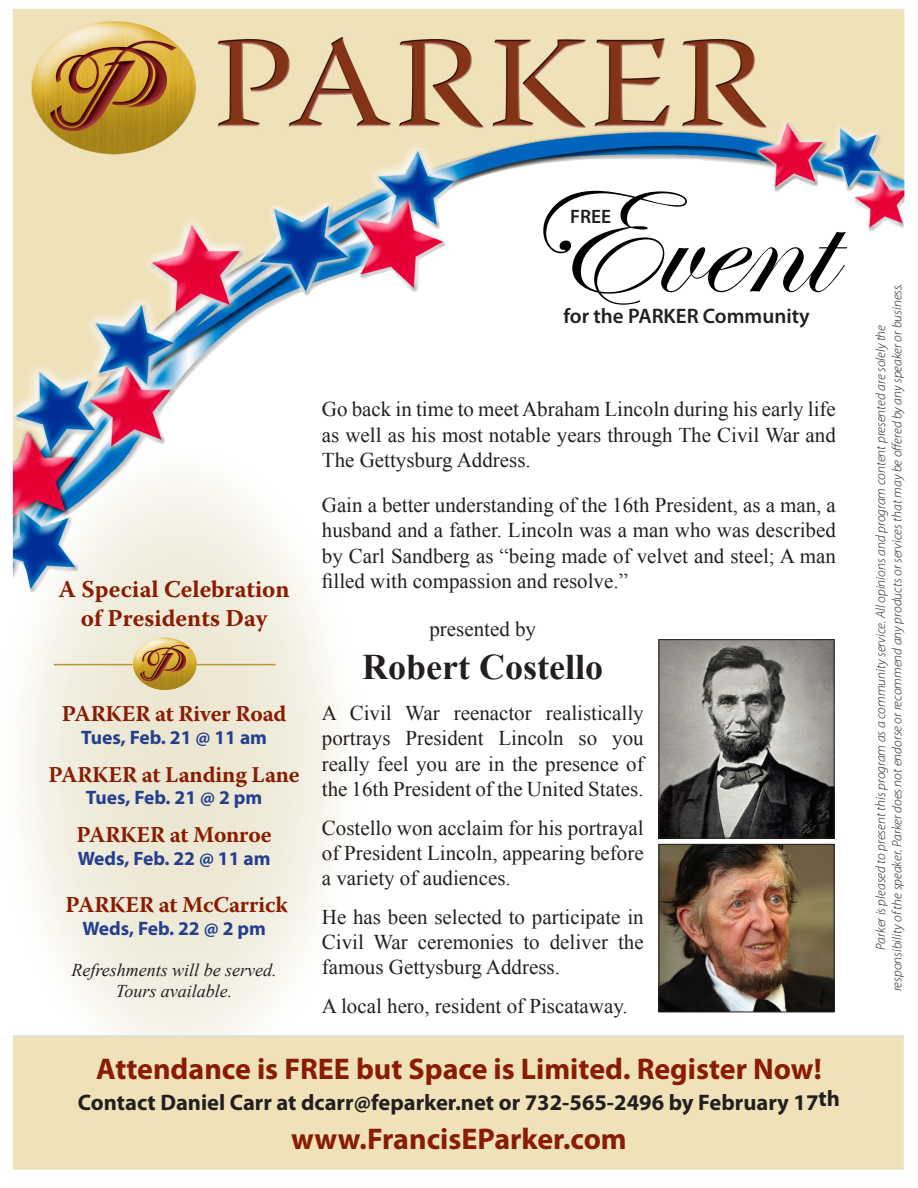
<style>
.page{position:relative;width:918px;height:1188px;background:#fff}
.page>*{position:absolute;margin:0;border:0;box-sizing:border-box;transform-origin:0 0}
.t1{font:700 36px "Times New Roman";color:#231f20}
.t2{font:700 30px "Myriad Pro";color:#891c02}
.t3{font:700 24px/28.8px "Warnock Pro";color:#891c02;text-align:center}
.t4{font:700 22.5px "Warnock Pro";letter-spacing:-.01em;color:#891c02}
.t5{font:700 22.5px "Myriad Pro";color:#231f20}
.t6{font:21px/25.2px "Times New Roman";color:#231f20;text-align:justify}
.t7{font:600 21px "Myriad Pro";color:#231f20}
.t8{font:700 19.5px "Myriad Pro";color:#253f8e}
.t9{font:600 19.5px "Myriad Pro";color:#231f20}
.t10{font:italic 18px/21.6px "Times New Roman";color:#231f20;text-align:center}
.t11{font:italic 300 13.5px/16.2px "Myriad Pro";color:#231f20;text-align:center}
</style>
<div class="page">
<img style="left:13px;top:9px;width:891px;height:1161px">
<svg style="left:543px;top:191px;width:304px;height:114px"></svg>
<hr style="left:54px;top:664px;width:222px;height:1px;background:#bb9632">
<img style="left:132px;top:638px;width:65px;height:52px">
<img style="left:661px;top:641px;width:171px;height:195px">
<div style="left:659px;top:639px;width:175px;height:199px;border:1px solid #231f20"></div>
<img style="left:661px;top:846px;width:171px;height:164px">
<div style="left:659px;top:844px;width:175px;height:168px;border:1px solid #231f20"></div>
<p class="t9" style="left:570px;top:204px;width:43px">FREE</p>
<p class="t7" style="left:563px;top:303px;width:248px">for the PARKER Community</p>
<p class="t3" style="left:59px;top:574px;width:233px">A Special Celebration of Presidents Day</p>
<p class="t4" style="left:62px;top:700px;width:226px">PARKER at River Road</p>
<p class="t8" style="left:81px;top:724px;width:187px">Tues, Feb. 21 @ 11 am</p>
<p class="t4" style="left:48px;top:761px;width:253px">PARKER at Landing Lane</p>
<p class="t8" style="left:86px;top:785px;width:178px">Tues, Feb. 21 @ 2 pm</p>
<p class="t4" style="left:76px;top:822px;width:197px">PARKER at Monroe</p>
<p class="t8" style="left:78px;top:846px;width:194px">Weds, Feb. 22 @ 11 am</p>
<p class="t4" style="left:65px;top:891px;width:224px">PARKER at McCarrick</p>
<p class="t8" style="left:82px;top:915px;width:185px">Weds, Feb. 22 @ 2 pm</p>
<p class="t10" style="left:72px;top:958px;width:207px">Refreshments will be served.<br>Tours available.</p>
<p class="t6" style="left:322px;top:396px;width:516px">Go back in time to meet Abraham Lincoln during his early life as well as his most notable years through The Civil War and The Gettysburg Address.</p>
<p class="t6" style="left:322px;top:492px;width:516px">Gain a better understanding of the 16th President, as a man, a husband and a father. Lincoln was a man who was described by Carl Sandberg as “being made of velvet and steel; A man filled with compassion and resolve.”</p>
<p class="t6" style="left:429px;top:616px;width:108px">presented by</p>
<p class="t1" style="left:362px;top:642px;width:242px">Robert Costello</p>
<p class="t6" style="left:322px;top:700px;width:323px">A Civil War reenactor realistically portrays President Lincoln so you really feel you are in the presence of the 16th President of the United States.</p>
<p class="t6" style="left:322px;top:815px;width:323px">Costello won acclaim for his portrayal of President Lincoln, appearing before a variety of audiences.</p>
<p class="t6" style="left:322px;top:904px;width:323px">He has been selected to participate in Civil War ceremonies to deliver the famous Gettysburg Address.</p>
<p class="t6" style="left:322px;top:993px;width:307px">A local hero, resident of Piscataway.</p>
<p class="t2" style="left:96px;top:1049px;width:727px">Attendance is FREE but Space is Limited. Register Now!</p>
<p class="t5" style="left:78px;top:1088px;width:764px">Contact Daniel Carr at dcarr@feparker.net or 732-565-2496 by February 17th</p>
<p class="t2" style="left:291px;top:1120px;width:337px">www.FrancisEParker.com</p>
<p class="t11" style="left:873px;top:991px;width:710px;rotate:-90deg">Parker is pleased to present this program as a community service. All opinions and program content presented are solely the<br>responsibility of the speaker. Parker does not endorse or recommend any products or services that may be offered by any speaker or business.</p>
</div>
